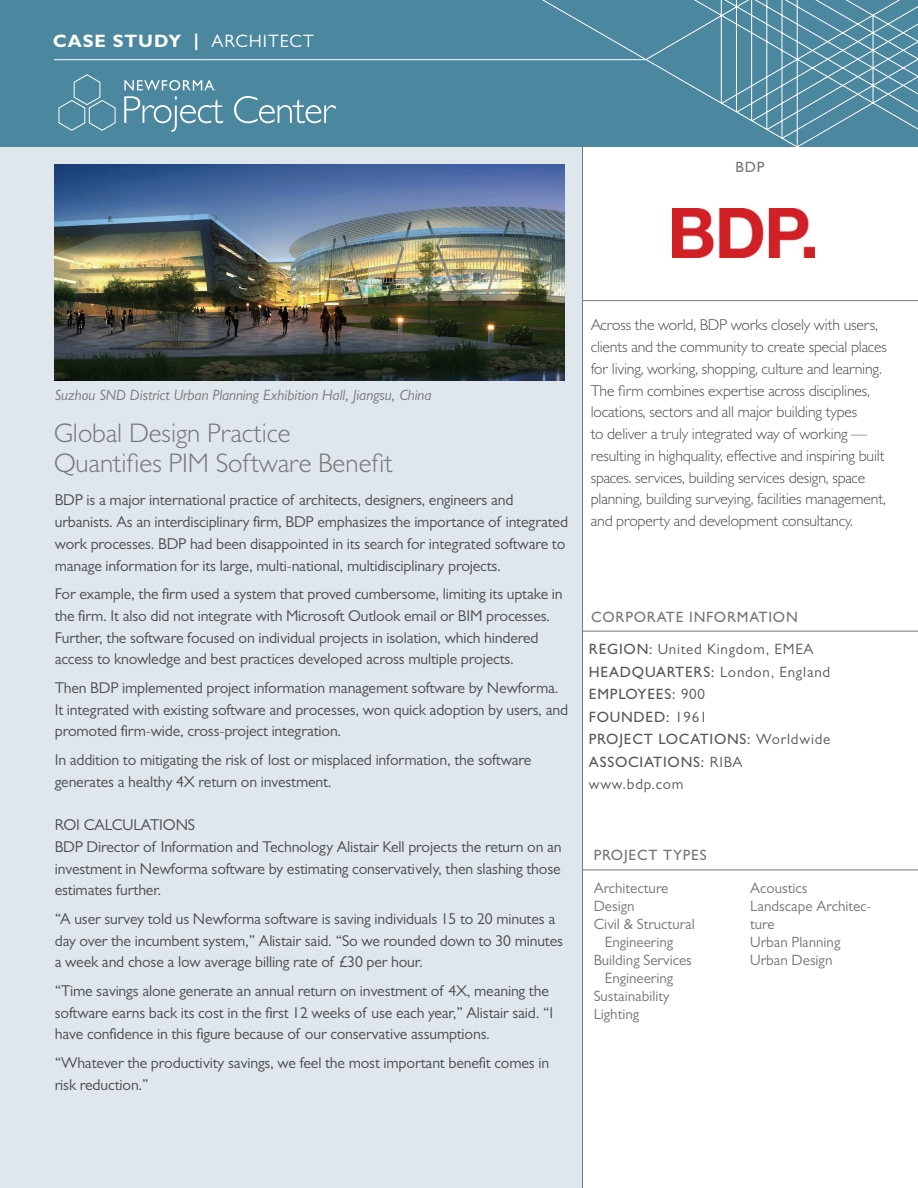
<style>
.page{position:relative;width:918px;height:1188px;background:#fff}
.page>*{position:absolute;margin:0;border:0;box-sizing:border-box;transform-origin:0 0}
.t1{font:300 27px/30px "Gill Sans MT Pro";color:#757679}
.t2{font:700 18px "Gill Sans MT Pro";letter-spacing:.05em;color:#fff}
.t3{font:15.75px/21.8px "Gill Sans MT Pro";letter-spacing:-.01em;color:#4b4c4d}
.t4{font:300 15.75px/21.8px "Gill Sans MT Pro";letter-spacing:-.01em;color:#4b4c4d}
.t5{font:15px/18px "Gill Sans MT Pro";color:#757679}
.t6{font:500 15px/22.5px "Gill Sans MT Pro";letter-spacing:.05em;color:#57585a}
.t7{font:italic 15px "Gill Sans MT Pro";color:#757679}
.t8{font:500 15px "Gill Sans MT Pro";letter-spacing:.05em;color:#757679}
.s1{font-weight:400}
</style>
<div class="page">
<div style="left:0;top:136px;width:582px;height:1052px;background:#dfe6ec"></div>
<img style="left:54px;top:164px;width:511px;height:217px">
<hr style="left:582px;top:631px;width:336px;height:1px;background:#757679">
<hr style="left:582px;top:300px;width:336px;height:1px;background:#757679">
<hr style="left:582px;top:145px;width:1px;height:1043px;background:#757679">
<hr style="left:583px;top:870px;width:335px;height:1px;background:#757679">
<img style="left:673px;top:209px;width:141px;height:49px">
<div style="left:0;top:0;width:918px;height:146px;background:#4c87a0"></div>
<svg style="left:517px;top:0;width:401px;height:147px"></svg>
<hr style="left:54px;top:59px;width:592px;height:1px;background:#fff">
<svg style="left:234px;top:96px;width:102px;height:27px"></svg>
<svg style="left:124px;top:80px;width:99px;height:52px"></svg>
<svg style="left:58px;top:74px;width:58px;height:57px"></svg>
<p class="t2" style="left:53px;top:30px;width:262px">CASE STUDY | <span class="s1">ARCHITECT</span></p>
<p class="t8" style="left:736px;top:158px;width:30px">BDP</p>
<p class="t7" style="left:55px;top:386px;width:378px">Suzhou SND District Urban Planning Exhibition Hall, Jiangsu, China</p>
<h1 class="t1" style="left:54px;top:417px;width:340px">Global Design Practice<br>Quantifies PIM Software Benefit</h1>
<p class="t3" style="left:55px;top:489px;width:515px">BDP is a major international practice of architects, designers, engineers and urbanists. As an interdisciplinary firm, BDP emphasizes the importance of integrated work processes. BDP had been disappointed in its search for integrated software to manage information for its large, multi-national, multidisciplinary projects.</p>
<p class="t3" style="left:55px;top:583px;width:509px">For example, the firm used a system that proved cumbersome, limiting its uptake in the firm. It also did not integrate with Microsoft Outlook email or BIM processes.<br>Further, the software focused on individual projects in isolation, which hindered access to knowledge and best practices developed across multiple projects.</p>
<p class="t3" style="left:55px;top:677px;width:515px">Then BDP implemented project information management software by Newforma.<br>It integrated with existing software and processes, won quick adoption by users, and promoted firm-wide, cross-project integration.</p>
<p class="t3" style="left:55px;top:749px;width:478px">In addition to mitigating the risk of lost or misplaced information, the software generates a healthy 4X return on investment.</p>
<p class="t3" style="left:55px;top:814px;width:508px">ROI CALCULATIONS<br>BDP Director of Information and Technology Alistair Kell projects the return on an investment in Newforma software by estimating conservatively, then slashing those estimates further.</p>
<p class="t3" style="left:55px;top:908px;width:510px">“A user survey told us Newforma software is saving individuals 15 to 20 minutes a day over the incumbent system,” Alistair said. “So we rounded down to 30 minutes a week and chose a low average billing rate of £30 per hour.</p>
<p class="t3" style="left:55px;top:980px;width:500px">“Time savings alone generate an annual return on investment of 4X, meaning the software earns back its cost in the first 12 weeks of use each year,” Alistair said. “I have confidence in this figure because of our conservative assumptions.</p>
<p class="t3" style="left:55px;top:1052px;width:496px">“Whatever the productivity savings, we feel the most important benefit comes in risk reduction.”</p>
<p class="t4" style="left:591px;top:314px;width:298px">Across the world, BDP works closely with users, clients and the community to create special places for living, working, shopping, culture and learning.<br>The firm combines expertise across disciplines, locations, sectors and all major building types<br>to deliver a truly integrated way of working — resulting in highquality, effective and inspiring built spaces. services, building services design, space planning, building surveying, facilities management, and property and development consultancy.</p>
<p class="t8" style="left:591px;top:608px;width:208px">CORPORATE INFORMATION</p>
<p class="t6" style="left:589px;top:638px;width:243px">REGION: <span class="s1">United Kingdom, EMEA<br></span>HEADQUARTERS: <span class="s1">London, England<br></span>EMPLOYEES: <span class="s1">900<br></span>FOUNDED: <span class="s1">1961<br></span>PROJECT LOCATIONS: <span class="s1">Worldwide<br></span>ASSOCIATIONS: <span class="s1">RIBA www.bdp.com</span></p>
<p class="t8" style="left:594px;top:846px;width:115px">PROJECT TYPES</p>
<p class="t5" style="left:594px;top:879px;width:76px">Architecture</p>
<p class="t5" style="left:594px;top:897px;width:42px">Design</p>
<p class="t5" style="left:594px;top:915px;width:103px">Civil &amp; Structural</p>
<p class="t5" style="left:605px;top:933px;width:70px">Engineering</p>
<p class="t5" style="left:594px;top:951px;width:100px">Building Services</p>
<p class="t5" style="left:605px;top:969px;width:70px">Engineering</p>
<p class="t5" style="left:594px;top:987px;width:78px">Sustainability</p>
<p class="t5" style="left:594px;top:1005px;width:47px">Lighting</p>
<p class="t5" style="left:750px;top:879px;width:123px">Acoustics<br>Landscape Architec&shy;ture<br>Urban Planning<br>Urban Design</p>
</div>
